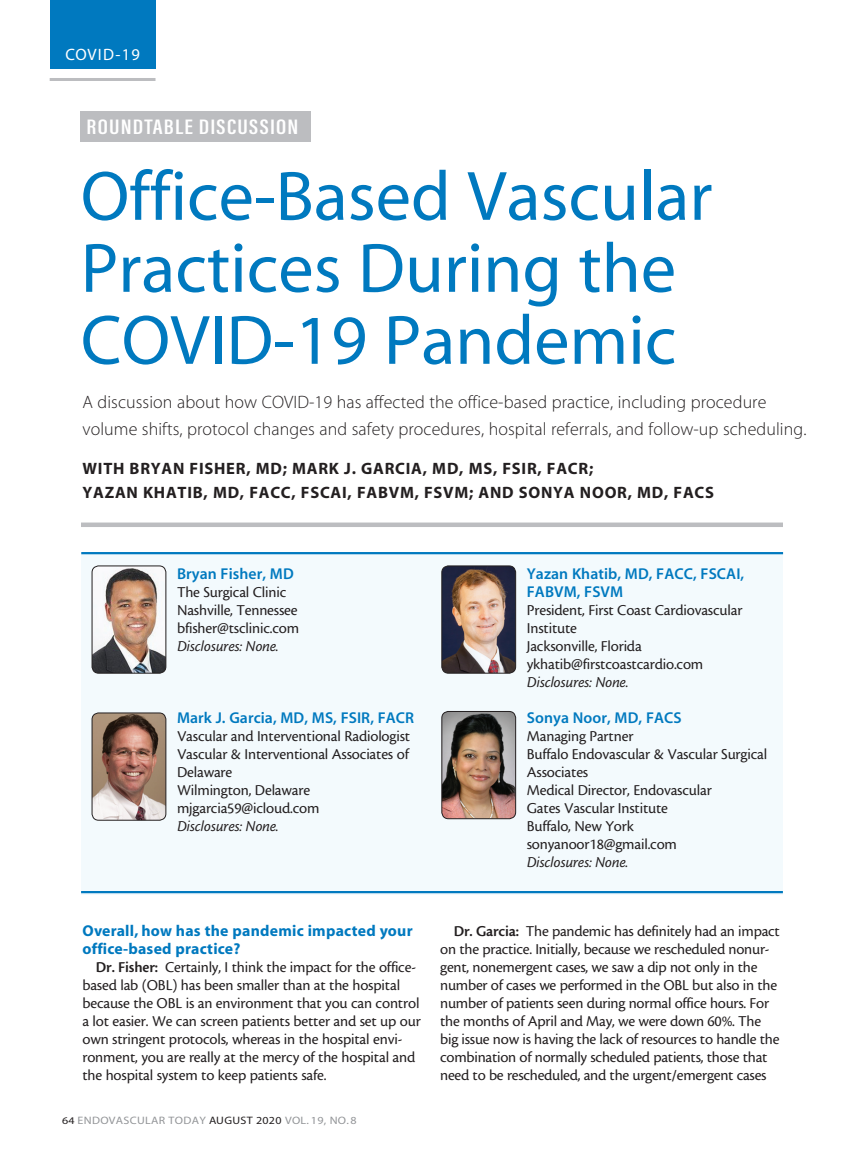
<style>
.page{position:relative;width:864px;height:1161px;background:#fff}
.page>*{position:absolute;margin:0;border:0;box-sizing:border-box;transform-origin:0 0}
.headline{font:70.5px/72px "Myriad MM 400 600";color:#0079bf}
.t1{font:600 21.6px "Acumin Pro Extra Cond";letter-spacing:.045em;color:#fff;scale:1.25 1}
.deck{font:18px/27px "Myriad MM 215 600";letter-spacing:.005em;color:#231f20}
.author{font:16.5px "Myriad MM 700 600";letter-spacing:.045em;color:#231f20}
.t2{font:16.5px "Myriad MM 400 600";letter-spacing:.075em;color:#fff}
.body{font:15.75px/18px "Cronos MM 408 10";letter-spacing:-.015em;color:#231f20}
.bio_info{font:15.75px/18px "Cronos MM 408 10";letter-spacing:-.01em;color:#231f20}
.bio_name{font:15.75px/18px "Myriad MM 565 600";letter-spacing:.005em;color:#0079bf}
.bio_info-2{font:15.75px "Cronos MM It 408 10";letter-spacing:-.01em;color:#231f20}
.subhead_question{font:15.75px/18px "Myriad MM 700 600";letter-spacing:.015em;color:#0079bf}
.t3{font:10.8px "Myriad MM 400 600";letter-spacing:.025em;color:#939598;scale:1.11 1}
.s1{font-family:"Cronos MM 574 10"}
.s2{font-size:10.2px;color:#231f20}
.s3{color:#231f20}
</style>
<div class="page">
<div style="left:50px;top:0;width:106px;height:69px;background:#0079bf"></div>
<hr style="left:50px;top:78px;width:106px;height:3px;background:#bcbdc0">
<hr style="left:81px;top:523px;width:702px;height:4px;background:#bcbdc0">
<div style="left:81px;top:554px;width:702px;height:341px;background:#f3fafd"></div>
<hr style="left:81px;top:891px;width:702px;height:2px;background:#0079bf">
<hr style="left:81px;top:552px;width:702px;height:2px;background:#0079bf">
<div style="left:81px;top:111px;width:230px;height:31px;background:#bcbdc0"></div>
<img style="left:92px;top:566px;width:74px;height:106px">
<div style="left:92px;top:566px;width:74px;height:108px;border:1px solid #231f20;border-radius:7px"></div>
<img style="left:443px;top:566px;width:73px;height:106px">
<div style="left:441px;top:566px;width:75px;height:108px;border:1px solid #231f20;border-radius:7px"></div>
<img style="left:92px;top:713px;width:74px;height:106px">
<div style="left:92px;top:713px;width:74px;height:108px;border:1px solid #231f20;border-radius:7px"></div>
<img style="left:443px;top:711px;width:73px;height:108px">
<div style="left:441px;top:711px;width:75px;height:108px;border:1px solid #231f20;border-radius:7px"></div>
<p class="t2" style="left:65px;top:46px;width:76px">COVID-19</p>
<p class="t1" style="left:87px;top:114px;width:171px">ROUNDTABLE DISCUSSION</p>
<p class="headline" style="left:81px;top:164px;width:633px">Office-Based Vascular<br>Practices During the<br>COVID-19 Pandemic</p>
<p class="deck" style="left:82px;top:389px;width:725px">A discussion about how COVID-19 has affected the office-based practice, including procedure volume shifts, protocol changes and safety procedures, hospital referrals, and follow-up scheduling.</p>
<p class="author" style="left:82px;top:460px;width:512px">WITH BRYAN FISHER, MD; MARK J. GARCIA, MD, MS, FSIR, FACR;</p>
<p class="author" style="left:82px;top:484px;width:633px">YAZAN KHATIB, MD, FACC, FSCAI, FABVM, FSVM; AND SONYA NOOR, MD, FACS</p>
<p class="bio_name" style="left:177px;top:565px;width:118px">Bryan Fisher, MD</p>
<p class="bio_info" style="left:177px;top:583px;width:111px">The Surgical Clinic</p>
<p class="bio_info" style="left:177px;top:601px;width:122px">Nashville, Tennessee</p>
<p class="bio_info" style="left:177px;top:619px;width:124px">bfisher@tsclinic.com</p>
<p class="bio_info-2" style="left:177px;top:638px;width:103px">Disclosures: None.</p>
<p class="bio_name" style="left:177px;top:709px;width:239px">Mark J. Garcia, MD, MS, FSIR, FACR</p>
<p class="bio_info" style="left:177px;top:727px;width:235px">Vascular and Interventional Radiologist</p>
<p class="bio_info" style="left:177px;top:745px;width:233px">Vascular &amp; Interventional Associates of<br>Delaware</p>
<p class="bio_info" style="left:177px;top:781px;width:135px">Wilmington, Delaware</p>
<p class="bio_info" style="left:177px;top:799px;width:144px">mjgarcia59@icloud.com</p>
<p class="bio_info-2" style="left:177px;top:818px;width:103px">Disclosures: None.</p>
<p class="bio_name" style="left:527px;top:565px;width:219px">Yazan Khatib, MD, FACC, FSCAI,<br>FABVM, FSVM</p>
<p class="bio_info" style="left:527px;top:601px;width:217px">President, First Coast Cardiovascular<br>Institute</p>
<p class="bio_info" style="left:527px;top:637px;width:116px">Jacksonville, Florida</p>
<p class="bio_info" style="left:527px;top:655px;width:178px">ykhatib@firstcoastcardio.com</p>
<p class="bio_info-2" style="left:527px;top:674px;width:103px">Disclosures: None.</p>
<p class="bio_name" style="left:527px;top:709px;width:156px">Sonya Noor, MD, FACS</p>
<p class="bio_info" style="left:527px;top:727px;width:108px">Managing Partner</p>
<p class="bio_info" style="left:527px;top:745px;width:242px">Buffalo Endovascular &amp; Vascular Surgical<br>Associates</p>
<p class="bio_info" style="left:527px;top:781px;width:187px">Medical Director, Endovascular</p>
<p class="bio_info" style="left:527px;top:799px;width:143px">Gates Vascular Institute</p>
<p class="bio_info" style="left:527px;top:817px;width:109px">Buffalo, New York</p>
<p class="bio_info" style="left:527px;top:835px;width:152px">sonyanoor18@gmail.com</p>
<p class="bio_info-2" style="left:527px;top:854px;width:103px">Disclosures: None.</p>
<p class="subhead_question" style="left:82px;top:923px;width:332px">Overall, how has the pandemic impacted your office-based practice?</p>
<p class="body" style="left:82px;top:958px;width:340px;text-indent:14px"><span class="s1">Dr. Fisher:</span> Certainly, I think the impact for the office&shy;based lab (OBL) has been smaller than at the hospital because the OBL is an environment that you can control a lot easier. We can screen patients better and set up our own stringent protocols, whereas in the hospital envi&shy;ronment, you are really at the mercy of the hospital and the hospital system to keep patients safe.</p>
<p class="t3" style="left:62px;top:1115px;width:267px"><span class="s2">64</span> ENDOVASCULAR TODAY <span class="s3">AUGUST 2020</span> VOL. 19, NO. 8</p>
<p class="body" style="left:440px;top:922px;width:341px;text-indent:14px"><span class="s1">Dr. Garcia:</span> The pandemic has definitely had an impact on the practice. Initially, because we rescheduled nonur&shy;gent, nonemergent cases, we saw a dip not only in the number of cases we performed in the OBL but also in the number of patients seen during normal office hours. For the months of April and May, we were down 60%. The big issue now is having the lack of resources to handle the combination of normally scheduled patients, those that need to be rescheduled, and the urgent/emergent cases</p>
</div>
